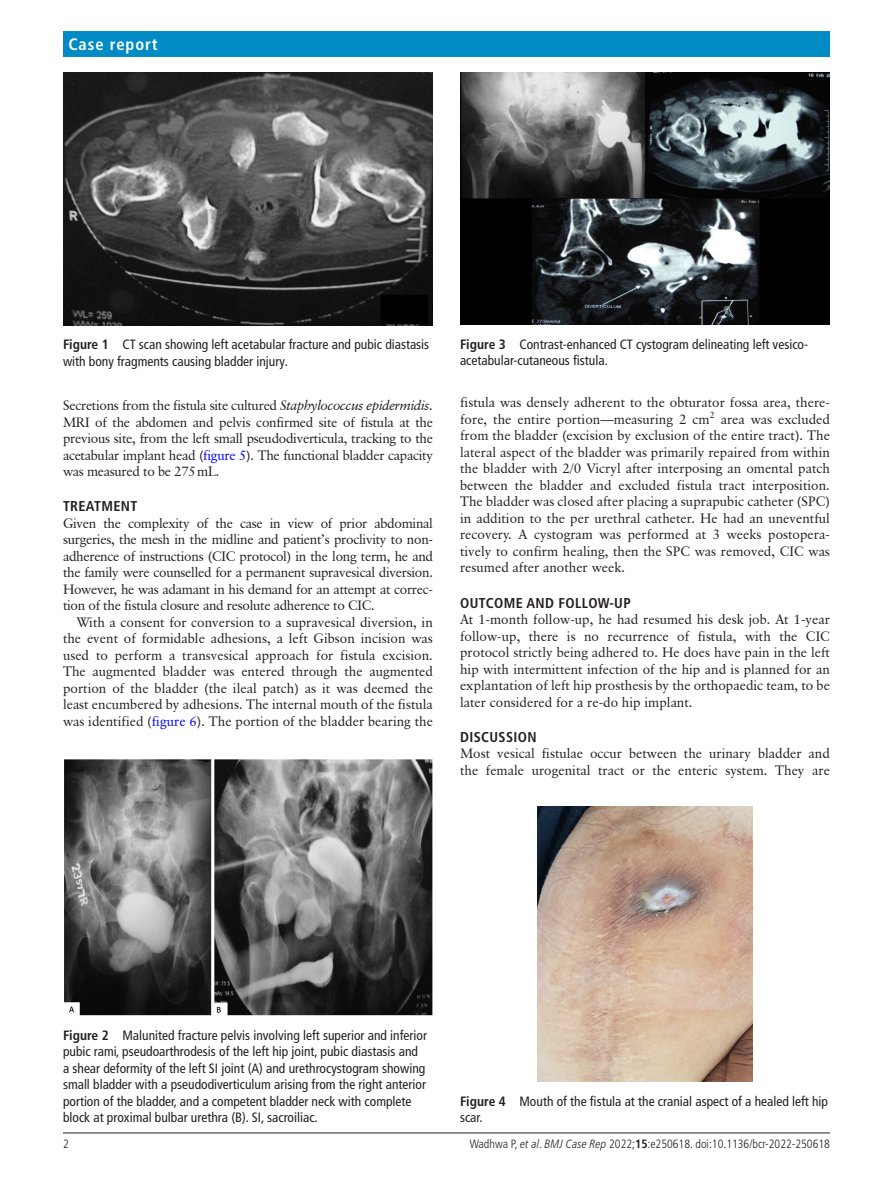
<style>
.page{position:relative;width:893px;height:1191px;background:#fff}
.page>*{position:absolute;margin:0;border:0;box-sizing:border-box;transform-origin:0 0}
.t1{font:700 condensed 16.5px "Frutiger LT Pro";letter-spacing:.055em;color:#fff}
.t2{font:700 condensed 14.25px "Frutiger LT Pro";letter-spacing:.025em;color:#231f20}
.t3{font:13.5px/16.5px "Classical Garamond BT";color:#231f20;text-align:justify}
.t4{font:condensed 13.5px/16.5px "Frutiger LT Pro";color:#231f20}
.t5{font:300 condensed 12px "Frutiger LT Pro";color:#231f20}
.s1{font-weight:700}
.s2{font-style:italic}
.s3{color:#00f}
</style>
<div class="page">
<hr style="left:63px;top:1132px;width:767px;height:1px;background:#231f20">
<div style="left:63px;top:31px;width:767px;height:25px;background:#008bc5"></div>
<img style="left:63px;top:72px;width:370px;height:253px">
<img style="left:64px;top:760px;width:369px;height:255px">
<img style="left:460px;top:72px;width:370px;height:253px">
<img style="left:537px;top:806px;width:216px;height:275px">
<p class="t1" style="left:69px;top:34px;width:91px">Case report</p>
<p class="t4" style="left:63px;top:336px;width:368px"><span class="s1">Figure 1</span> CT scan showing left acetabular fracture and pubic diastasis with bony fragments causing bladder injury.</p>
<p class="t3" style="left:63px;top:397px;width:372px">Secretions from the fistula site cultured <span class="s2">Staphylococcus epidermidis</span>.<br>MRI of the abdomen and pelvis confirmed site of fistula at the previous site, from the left small pseudodiverticula, tracking to the acetabular implant head (<span class="s3">figure 5</span>). The functional bladder capacity was measured to be 275mL.</p>
<p class="t2" style="left:63px;top:498px;width:76px">TREATMENT</p>
<p class="t3" style="left:63px;top:514px;width:372px">Given the complexity of the case in view of prior abdominal surgeries, the mesh in the midline and patient’s proclivity to non&shy;adherence of instructions (CIC protocol) in the long term, he and the family were counselled for a permanent supravesical diversion.<br>However, he was adamant in his demand for an attempt at correc&shy;tion of the fistula closure and resolute adherence to CIC.</p>
<p class="t3" style="left:63px;top:613px;width:371px;text-indent:14px">With a consent for conversion to a supravesical diversion, in the event of formidable adhesions, a left Gibson incision was used to perform a transvesical approach for fistula excision.<br>The augmented bladder was entered through the augmented portion of the bladder (the ileal patch) as it was deemed the least encumbered by adhesions. The internal mouth of the fistula was identified (<span class="s3">figure 6</span>). The portion of the bladder bearing the</p>
<p class="t4" style="left:460px;top:336px;width:350px"><span class="s1">Figure 3</span> Contrast-enhanced CT cystogram delineating left vesico&shy;acetabular-cutaneous fistula.</p>
<p class="t3" style="left:460px;top:394px;width:371px">fistula was densely adherent to the obturator fossa area, there&shy;fore, the entire portion—measuring 2 cm<sup>2</sup> area was excluded from the bladder (excision by exclusion of the entire tract). The lateral aspect of the bladder was primarily repaired from within the bladder with 2/0 Vicryl after interposing an omental patch between the bladder and excluded fistula tract interposition.<br>The bladder was closed after placing a suprapubic catheter (SPC) in addition to the per urethral catheter. He had an uneventful recovery. A cystogram was performed at 3 weeks postopera&shy;tively to confirm healing, then the SPC was removed, CIC was resumed after another week.</p>
<p class="t2" style="left:460px;top:594px;width:172px">OUTCOME AND FOLLOW-UP</p>
<p class="t3" style="left:460px;top:611px;width:371px">At 1-month follow-up, he had resumed his desk job. At 1-year follow-up, there is no recurrence of fistula, with the CIC protocol strictly being adhered to. He does have pain in the left hip with intermittent infection of the hip and is planned for an explantation of left hip prosthesis by the orthopaedic team, to be later considered for a re-do hip implant.</p>
<p class="t2" style="left:460px;top:728px;width:78px">DISCUSSION</p>
<p class="t3" style="left:460px;top:745px;width:371px">Most vesical fistulae occur between the urinary bladder and the female urogenital tract or the enteric system. They are</p>
<p class="t4" style="left:63px;top:1026px;width:366px"><span class="s1">Figure 2</span> Malunited fracture pelvis involving left superior and inferior pubic rami, pseudoarthrodesis of the left hip joint, pubic diastasis and a shear deformity of the left SI joint (A) and urethrocystogram showing small bladder with a pseudodiverticulum arising from the right anterior portion of the bladder, and a competent bladder neck with complete block at proximal bulbar urethra (B). SI, sacroiliac.</p>
<p class="t4" style="left:460px;top:1092px;width:370px"><span class="s1">Figure 4</span> Mouth of the fistula at the cranial aspect of a healed left hip scar.</p>
<p class="t5" style="left:63px;top:1136px;width:7px">2</p>
<p class="t5" style="left:470px;top:1136px;width:362px">Wadhwa P, <span class="s2">et al</span>. <span class="s2">BMJ Case Rep</span> 2022;<span class="s1">15</span>:e250618. doi:10.1136/bcr-2022-250618</p>
</div>
